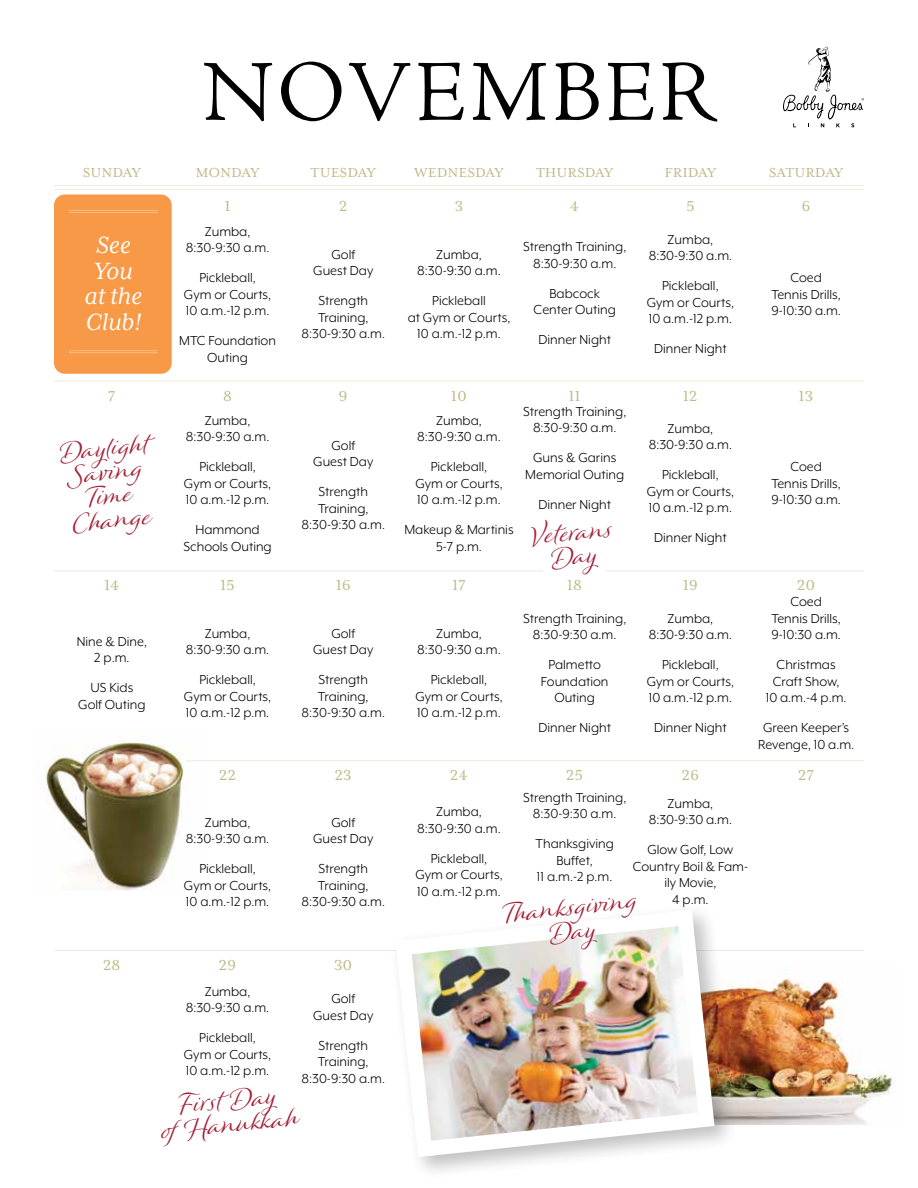
<style>
.page{position:relative;width:918px;height:1188px;background:#fff}
.page>*{position:absolute;margin:0;border:0;box-sizing:border-box;transform-origin:0 0}
.t1{font:300 87px "Adobe Jenson Pro";letter-spacing:.035em;color:#000}
.t2{font:italic 27px/25.5px "Mrs Eaves XL Serif OT";color:#fff;text-align:center}
.t3{font:22.5px/24px "Winsome";color:#a32036;text-align:center}
.t4{font:16.5px "Mrs Eaves XL Serif OT";letter-spacing:.02em;color:#bfba86}
.t5{font:15px/16.5px "Mr Eaves XL Mod OT";color:#000;text-align:center}
.t6{font:15px "Mrs Eaves XL Serif OT";letter-spacing:.04em;color:#bfba86}
</style>
<div class="page">
<hr style="left:54px;top:950px;width:810px;height:1px;background:#dcd8bc">
<hr style="left:54px;top:189px;width:810px;height:1px;background:#dcd8bc">
<hr style="left:54px;top:185px;width:810px;height:1px;background:#dcd8bc">
<hr style="left:54px;top:381px;width:810px;height:1px;background:#dcd8bc">
<hr style="left:54px;top:571px;width:810px;height:1px;background:#dcd8bc">
<img style="left:45px;top:740px;width:147px;height:151px">
<hr style="left:186px;top:760px;width:678px;height:1px;background:#dcd8bc">
<img style="left:738px;top:967px;width:157px;height:157px">
<svg style="left:783px;top:47px;width:81px;height:80px"></svg>
<div style="left:543px;top:564px;width:63px;height:13px;background:#fff"></div>
<div style="left:388px;top:903px;width:350px;height:278px;background:#000;opacity:.25"></div>
<img style="left:387px;top:903px;width:336px;height:262px">
<div style="left:54px;top:195px;width:118px;height:179px;background:#f79947;border-radius:11px"></div>
<hr style="left:69px;top:210px;width:89px;height:1px;background:#fcbc86">
<hr style="left:69px;top:212px;width:89px;height:1px;background:#fcbc86">
<hr style="left:69px;top:350px;width:89px;height:1px;background:#fcbc86">
<hr style="left:69px;top:352px;width:89px;height:1px;background:#fcbc86">
<h1 class="t1" style="left:202px;top:43px;width:515px">NOVEMBER</h1>
<p class="t6" style="left:83px;top:165px;width:59px">SUNDAY</p>
<p class="t6" style="left:665px;top:165px;width:53px">FRIDAY</p>
<p class="t6" style="left:196px;top:165px;width:65px">MONDAY</p>
<p class="t6" style="left:311px;top:165px;width:66px">TUESDAY</p>
<p class="t6" style="left:415px;top:165px;width:90px">WEDNESDAY</p>
<p class="t6" style="left:536px;top:165px;width:78px">THURSDAY</p>
<p class="t6" style="left:769px;top:165px;width:76px">SATURDAY</p>
<p class="t4" style="left:225px;top:198px;width:7px">1</p>
<p class="t4" style="left:339px;top:198px;width:10px">2</p>
<p class="t4" style="left:455px;top:198px;width:10px">3</p>
<p class="t4" style="left:570px;top:198px;width:10px">4</p>
<p class="t4" style="left:686px;top:198px;width:10px">5</p>
<p class="t4" style="left:802px;top:198px;width:10px">6</p>
<h2 class="t2" style="left:85px;top:233px;width:59px">See<br>You at the<br>Club!</h2>
<p class="t5" style="left:186px;top:223px;width:85px">Zumba,<br>8:30-9:30 a.m.</p>
<p class="t5" style="left:184px;top:269px;width:89px">Pickleball,<br>Gym or Courts,<br>10 a.m.-12 p.m.</p>
<p class="t5" style="left:179px;top:332px;width:98px">MTC Foundation<br>Outing</p>
<p class="t5" style="left:313px;top:246px;width:62px">Golf<br>Guest Day</p>
<p class="t5" style="left:302px;top:293px;width:85px">Strength<br>Training,<br>8:30-9:30 a.m.</p>
<p class="t5" style="left:417px;top:246px;width:85px">Zumba,<br>8:30-9:30 a.m.</p>
<p class="t5" style="left:408px;top:293px;width:104px">Pickleball<br>at Gym or Courts,<br>10 a.m.-12 p.m.</p>
<p class="t5" style="left:523px;top:238px;width:105px">Strength Training,<br>8:30-9:30 a.m.</p>
<p class="t5" style="left:534px;top:285px;width:84px">Babcock<br>Center Outing</p>
<p class="t5" style="left:538px;top:331px;width:74px">Dinner Night</p>
<p class="t5" style="left:649px;top:231px;width:85px">Zumba,<br>8:30-9:30 a.m.</p>
<p class="t5" style="left:647px;top:278px;width:89px">Pickleball,<br>Gym or Courts,<br>10 a.m.-12 p.m.</p>
<p class="t5" style="left:654px;top:341px;width:74px">Dinner Night</p>
<p class="t5" style="left:771px;top:269px;width:71px">Coed<br>Tennis Drills,<br>9-10:30 a.m.</p>
<p class="t4" style="left:108px;top:387px;width:9px">7</p>
<p class="t4" style="left:223px;top:387px;width:10px">8</p>
<p class="t4" style="left:339px;top:387px;width:10px">9</p>
<p class="t4" style="left:451px;top:387px;width:17px">10</p>
<p class="t4" style="left:569px;top:387px;width:13px">11</p>
<p class="t4" style="left:683px;top:387px;width:16px">12</p>
<p class="t4" style="left:799px;top:387px;width:16px">13</p>
<h3 class="t3" style="left:59px;top:440px;width:91px;rotate:-6deg">Daylight<br>Savi ng<br>Time<br>Change</h3>
<p class="t5" style="left:186px;top:412px;width:85px">Zumba,<br>8:30-9:30 a.m.</p>
<p class="t5" style="left:184px;top:458px;width:89px">Pickleball,<br>Gym or Courts,<br>10 a.m.-12 p.m.</p>
<p class="t5" style="left:183px;top:521px;width:90px">Hammond<br>Schools Outing</p>
<p class="t5" style="left:313px;top:437px;width:62px">Golf<br>Guest Day</p>
<p class="t5" style="left:302px;top:483px;width:85px">Strength<br>Training,<br>8:30-9:30 a.m.</p>
<p class="t5" style="left:417px;top:412px;width:85px">Zumba,<br>8:30-9:30 a.m.</p>
<p class="t5" style="left:415px;top:458px;width:89px">Pickleball,<br>Gym or Courts,<br>10 a.m.-12 p.m.</p>
<p class="t5" style="left:404px;top:521px;width:111px">Makeup &amp; Martinis<br>5-7 p.m.</p>
<p class="t5" style="left:523px;top:403px;width:105px">Strength Training,<br>8:30-9:30 a.m.</p>
<p class="t5" style="left:525px;top:449px;width:100px">Guns &amp; Garins<br>Memorial Outing</p>
<p class="t5" style="left:538px;top:496px;width:74px">Dinner Night</p>
<h3 class="t3" style="left:530px;top:524px;width:84px;rotate:-6deg">Veterans<br>Day</h3>
<p class="t5" style="left:649px;top:420px;width:85px">Zumba,<br>8:30-9:30 a.m.</p>
<p class="t5" style="left:647px;top:467px;width:89px">Pickleball,<br>Gym or Courts,<br>10 a.m.-12 p.m.</p>
<p class="t5" style="left:654px;top:530px;width:74px">Dinner Night</p>
<p class="t5" style="left:771px;top:458px;width:71px">Coed<br>Tennis Drills,<br>9-10:30 a.m.</p>
<p class="t4" style="left:104px;top:577px;width:16px">14</p>
<p class="t4" style="left:220px;top:577px;width:16px">15</p>
<p class="t4" style="left:336px;top:577px;width:16px">16</p>
<p class="t4" style="left:452px;top:577px;width:15px">17</p>
<p class="t4" style="left:567px;top:577px;width:16px">18</p>
<p class="t4" style="left:683px;top:577px;width:16px">19</p>
<p class="t4" style="left:797px;top:577px;width:19px">20</p>
<p class="t5" style="left:77px;top:633px;width:72px">Nine &amp; Dine,<br>2 p.m.</p>
<p class="t5" style="left:78px;top:680px;width:69px">US Kids<br>Golf Outing</p>
<p class="t5" style="left:186px;top:625px;width:85px">Zumba,<br>8:30-9:30 a.m.</p>
<p class="t5" style="left:184px;top:671px;width:89px">Pickleball,<br>Gym or Courts,<br>10 a.m.-12 p.m.</p>
<p class="t5" style="left:313px;top:625px;width:62px">Golf<br>Guest Day</p>
<p class="t5" style="left:302px;top:671px;width:85px">Strength<br>Training,<br>8:30-9:30 a.m.</p>
<p class="t5" style="left:417px;top:625px;width:85px">Zumba,<br>8:30-9:30 a.m.</p>
<p class="t5" style="left:415px;top:671px;width:89px">Pickleball,<br>Gym or Courts,<br>10 a.m.-12 p.m.</p>
<p class="t5" style="left:523px;top:610px;width:105px">Strength Training,<br>8:30-9:30 a.m.</p>
<p class="t5" style="left:541px;top:656px;width:69px">Palmetto<br>Foundation<br>Outing</p>
<p class="t5" style="left:538px;top:719px;width:74px">Dinner Night</p>
<p class="t5" style="left:649px;top:610px;width:85px">Zumba,<br>8:30-9:30 a.m.</p>
<p class="t5" style="left:647px;top:656px;width:89px">Pickleball,<br>Gym or Courts,<br>10 a.m.-12 p.m.</p>
<p class="t5" style="left:654px;top:719px;width:74px">Dinner Night</p>
<p class="t5" style="left:771px;top:593px;width:71px">Coed<br>Tennis Drills,<br>9-10:30 a.m.</p>
<p class="t5" style="left:766px;top:656px;width:82px">Christmas<br>Craft Show,<br>10 a.m.-4 p.m.</p>
<p class="t5" style="left:758px;top:719px;width:98px">Green Keeper’s<br>Revenge, 10 a.m.</p>
<p class="t4" style="left:219px;top:767px;width:18px">22</p>
<p class="t4" style="left:335px;top:767px;width:18px">23</p>
<p class="t4" style="left:450px;top:767px;width:19px">24</p>
<p class="t4" style="left:566px;top:767px;width:18px">25</p>
<p class="t4" style="left:682px;top:767px;width:18px">26</p>
<p class="t4" style="left:798px;top:767px;width:17px">27</p>
<p class="t5" style="left:186px;top:814px;width:85px">Zumba,<br>8:30-9:30 a.m.</p>
<p class="t5" style="left:184px;top:860px;width:89px">Pickleball,<br>Gym or Courts,<br>10 a.m.-12 p.m.</p>
<p class="t5" style="left:313px;top:814px;width:62px">Golf<br>Guest Day</p>
<p class="t5" style="left:302px;top:860px;width:85px">Strength<br>Training,<br>8:30-9:30 a.m.</p>
<p class="t5" style="left:523px;top:789px;width:105px">Strength Training,<br>8:30-9:30 a.m.</p>
<p class="t5" style="left:536px;top:835px;width:80px">Thanksgiving<br>Buffet,<br>11 a.m.-2 p.m.</p>
<p class="t5" style="left:649px;top:795px;width:85px">Zumba,<br>8:30-9:30 a.m.</p>
<p class="t5" style="left:633px;top:842px;width:117px">Glow Golf, Low<br>Country Boil &amp; Fam&shy;ily Movie,<br>4 p.m.</p>
<p class="t5" style="left:417px;top:803px;width:85px">Zumba,<br>8:30-9:30 a.m.</p>
<p class="t5" style="left:415px;top:850px;width:89px">Pickleball,<br>Gym or Courts,<br>10 a.m.-12 p.m.</p>
<h3 class="t3" style="left:503px;top:902px;width:137px;rotate:-6deg">Thanksgivi ng<br>Day</h3>
<p class="t4" style="left:103px;top:957px;width:19px">28</p>
<p class="t4" style="left:219px;top:957px;width:19px">29</p>
<p class="t4" style="left:334px;top:957px;width:19px">30</p>
<p class="t5" style="left:186px;top:983px;width:85px">Zumba,<br>8:30-9:30 a.m.</p>
<p class="t5" style="left:184px;top:1030px;width:89px">Pickleball,<br>Gym or Courts,<br>10 a.m.-12 p.m.</p>
<h3 class="t3" style="left:159px;top:1095px;width:140px;rotate:-6deg">First Day<br>of Hanukk ah</h3>
<p class="t5" style="left:313px;top:990px;width:62px">Golf<br>Guest Day</p>
<p class="t5" style="left:302px;top:1037px;width:85px">Strength<br>Training,<br>8:30-9:30 a.m.</p>
</div>
